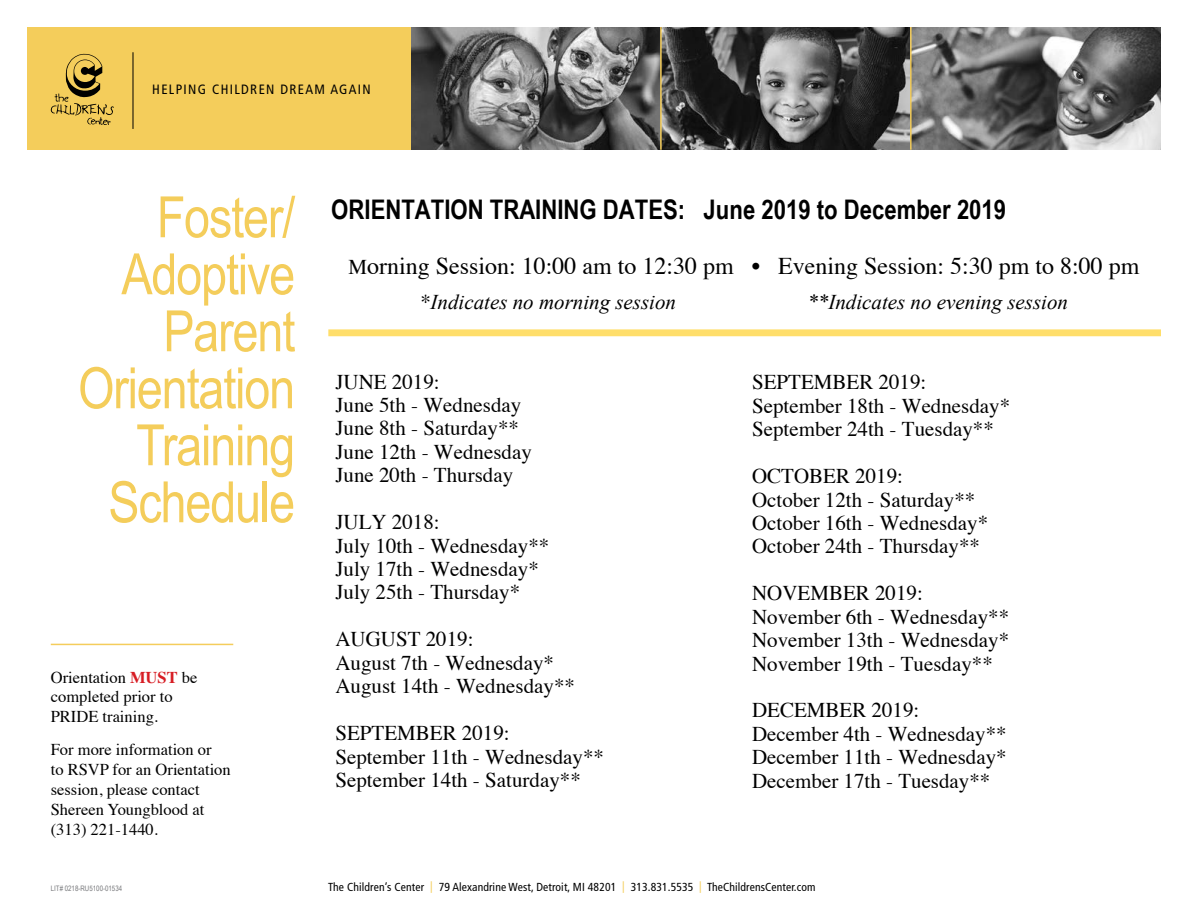
<style>
.page{position:relative;width:1188px;height:918px;background:#fff}
.page>*{position:absolute;margin:0;border:0;box-sizing:border-box;transform-origin:0 0}
.t1{font:57px/57px "Arial Narrow";letter-spacing:-.02em;color:#f4cd5b;text-align:right}
.t2{font:700 27px "Arial Narrow";color:#000}
.t3{font:24px "Times";color:#000}
.t4{font:21px/23.4px "Times";color:#000}
.t5{font:italic 21px "Times New Roman";color:#000}
.t6{font:16.5px/19.8px "Times";color:#000}
.t7{font:condensed 13.5px "Frutiger";letter-spacing:.1em;color:#000}
.t8{font:condensed 11.7px "Frutiger";letter-spacing:.01em;color:#000}
.t9{font:7.5px "Arial Narrow";color:#77787b}
.s1{font-weight:700;color:#d71d24}
.s2{font-size:21px}
.s3{font-family:"Times"}
.s4{color:#f4cd5b}
</style>
<div class="page">
<div style="left:27px;top:27px;width:385px;height:123px;background:#f4cd5b"></div>
<hr style="left:133px;top:52px;width:1px;height:77px;background:#000">
<svg style="left:51px;top:53px;width:63px;height:72px"></svg>
<hr style="left:51px;top:644px;width:182px;height:1px;background:#f4cd5b">
<img style="left:412px;top:27px;width:749px;height:123px">
<hr style="left:660px;top:27px;width:2px;height:123px;background:#f4cd5b">
<hr style="left:910px;top:27px;width:2px;height:123px;background:#f4cd5b">
<hr style="left:328px;top:331px;width:833px;height:3px;background:#ffde6a">
<p class="t7" style="left:152px;top:81px;width:220px">HELPING CHILDREN DREAM AGAIN</p>
<h1 class="t1" style="left:78px;top:187px;width:219px">Foster/<br>Adoptive<br>Parent<br>Orientation<br>Training<br>Schedule</h1>
<p class="t6" style="left:51px;top:666px;width:148px">Orientation <span class="s1">MUST</span> be completed prior to<br>PRIDE training.</p>
<p class="t6" style="left:51px;top:739px;width:181px">For more information or<br>to RSVP for an Orientation session, please contact<br>Shereen Youngblood at (313) 221-1440.</p>
<p class="t9" style="left:51px;top:883px;width:73px">LIT# 0218-RU5100-01534</p>
<p class="t2" style="left:331px;top:189px;width:676px">ORIENTATION TRAINING DATES: June 2019 to December 2019</p>
<p class="t3" style="left:349px;top:244px;width:793px"><span class="s2">M</span>orning Session: 10:00 am to 12:30 pm • Evening Session: 5:30 pm to 8:00 pm</p>
<p class="t5" style="left:420px;top:287px;width:258px"><span class="s3">*</span>Indicates no morning session</p>
<p class="t5" style="left:807px;top:287px;width:262px">**Indicates no evening session</p>
<p class="t4" style="left:335px;top:368px;width:198px">JUNE 2019:<br>June 5th - Wednesday<br>June 8th - Saturday**<br>June 12th - Wednesday<br>June 20th - Thursday</p>
<p class="t4" style="left:335px;top:509px;width:216px">JULY 2018:<br>July 10th - Wednesday**<br>July 17th - Wednesday*<br>July 25th - Thursday*</p>
<p class="t4" style="left:335px;top:626px;width:241px">AUGUST 2019:<br>August 7th - Wednesday*<br>August 14th - Wednesday**</p>
<p class="t4" style="left:335px;top:720px;width:270px">SEPTEMBER 2019:<br>September 11th - Wednesday**<br>September 14th - Saturday**</p>
<p class="t4" style="left:752px;top:369px;width:260px">SEPTEMBER 2019:<br>September 18th - Wednesday*<br>September 24th - Tuesday**</p>
<p class="t4" style="left:752px;top:463px;width:238px">OCTOBER 2019:<br>October 12th - Saturday**<br>October 16th - Wednesday*<br>October 24th - Thursday**</p>
<p class="t4" style="left:752px;top:580px;width:259px">NOVEMBER 2019:<br>November 6th - Wednesday**<br>November 13th - Wednesday*<br>November 19th - Tuesday**</p>
<p class="t4" style="left:752px;top:697px;width:256px">DECEMBER 2019:<br>December 4th - Wednesday**<br>December 11th - Wednesday*<br>December 17th - Tuesday**</p>
<p class="t8" style="left:328px;top:880px;width:489px">The Children’s Center <span class="s4">|</span> 79 Alexandrine West, Detroit, MI 48201 <span class="s4">|</span> 313.831.5535 <span class="s4">|</span> TheChildrensCenter.com</p>
</div>
